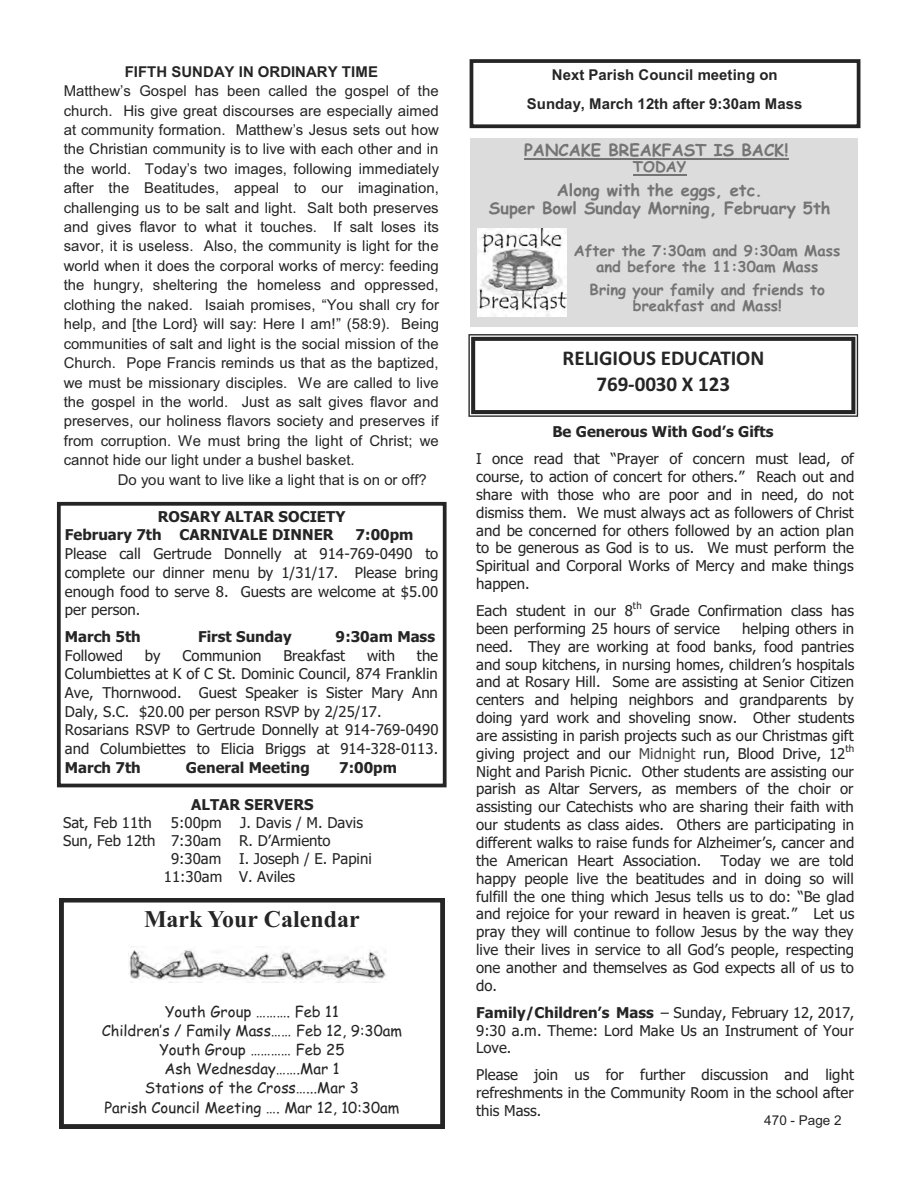
<style>
.page{position:relative;width:918px;height:1188px;background:#fff}
.page>*{position:absolute;margin:0;border:0;box-sizing:border-box;transform-origin:0 0}
.t1{font:700 24px "Times New Roman";color:#252525}
.t2{font:700 21.15px "Calibri";color:#252525}
.t3{font:700 21px "Calibri";color:#252525}
.t4{font:700 16.5px/17.7px "Comic Sans MS";color:#747474;text-align:center}
.t5{font:15px/17.9px "Tahoma";color:#252525;text-align:justify}
.t6{font:15px/19.5px "Arial";color:#252525;text-align:justify}
.t7{font:15px/19.2px "Comic Sans MS";color:#252525;text-align:center}
.t8{font:700 15px/18.8px "Tahoma";color:#252525}
.t9{font:700 15px/16.2px "Comic Sans MS";color:#747474;text-align:center}
.t10{font:700 15px/28.5px "Arial";color:#252525;text-align:center}
.t11{font:13.5px "Arial";letter-spacing:.005em;color:#252525}
.s1{color:#4a4a4a}
.s2{font-weight:700}
</style>
<div class="page">
<svg style="left:59px;top:898px;width:386px;height:231px"></svg>
<svg style="left:468px;top:334px;width:390px;height:83px"></svg>
<img style="left:129px;top:946px;width:257px;height:36px">
<div style="left:57px;top:502px;width:390px;height:285px;border:4px solid #252525"></div>
<div style="left:471px;top:138px;width:387px;height:188px;background:#dcdcdc"></div>
<hr style="left:524px;top:158px;width:264px;height:1px;background:#747474">
<hr style="left:633px;top:174px;width:54px;height:1px;background:#747474">
<img style="left:477px;top:228px;width:89px;height:89px">
<div style="left:470px;top:59px;width:390px;height:69px;border:4px solid #252525"></div>
<p class="t10" style="left:125px;top:59px;width:255px">FIFTH SUNDAY IN ORDINARY TIME</p>
<p class="t6" style="left:64px;top:83px;width:377px">Matthew’s Gospel has been called the gospel of the church. His give great discourses are especially aimed at community formation. Matthew’s Jesus sets out how the Christian community is to live with each other and in the world. Today’s two images, following immediately after the Beatitudes, appeal to our imagination, challenging us to be salt and light. Salt both preserves and gives flavor to what it touches. If salt loses its savor, it is useless. Also, the community is light for the world when it does the corporal works of mercy: feeding the hungry, sheltering the homeless and oppressed, clothing the naked. Isaiah promises, “You shall cry for help, and [the Lord} will say: Here I am!” (58:9). Being communities of salt and light is the social mission of the Church. Pope Francis reminds us that as the baptized, we must be missionary disciples. We are called to live the gospel in the world. Just as salt gives flavor and preserves, our holiness flavors society and preserves if from corruption. We must bring the light of Christ; we cannot hide our light under a bushel basket.</p>
<p class="t6" style="left:118px;top:471px;width:311px">Do you want to live like a light that is on or off?</p>
<p class="t8" style="left:65px;top:508px;width:282px;text-indent:93px">ROSARY ALTAR SOCIETY<br>February 7th CARNIVALE DINNER</p>
<p class="t8" style="left:356px;top:527px;width:59px">7:00pm</p>
<p class="t5" style="left:65px;top:546px;width:375px;line-height:18.8px">Please call Gertrude Donnelly at 914-769-0490 to complete our dinner menu by 1/31/17. Please bring enough food to serve 8. Guests are welcome at $5.00 per person.</p>
<p class="t8" style="left:65px;top:628px;width:77px">March 5th</p>
<p class="t8" style="left:198px;top:628px;width:95px">First Sunday</p>
<p class="t8" style="left:336px;top:628px;width:101px">9:30am Mass</p>
<p class="t5" style="left:65px;top:647px;width:60px">Followed</p>
<p class="t5" style="left:145px;top:647px;width:17px">by</p>
<p class="t5" style="left:183px;top:647px;width:81px">Communion</p>
<p class="t5" style="left:283px;top:647px;width:63px">Breakfast</p>
<p class="t5" style="left:367px;top:647px;width:30px">with</p>
<p class="t5" style="left:65px;top:647px;width:375px;line-height:18.8px;text-align:left;text-indent:352px">the Columbiettes at K of C St. Dominic Council, 874 Franklin Ave, Thornwood. Guest Speaker is Sister Mary Ann Daly, S.C. $20.00 per person RSVP by 2/25/17.<br>Rosarians RSVP to Gertrude Donnelly at 914-769-0490 and Columbiettes to Elicia Briggs at 914-328-0113.</p>
<p class="t8" style="left:65px;top:759px;width:77px">March 7th</p>
<p class="t8" style="left:186px;top:759px;width:125px">General Meeting</p>
<p class="t8" style="left:339px;top:759px;width:59px">7:00pm</p>
<p class="t8" style="left:191px;top:797px;width:124px">ALTAR SERVERS</p>
<p class="t5" style="left:63px;top:815px;width:90px">Sat, Feb 11th</p>
<p class="t5" style="left:171px;top:815px;width:52px">5:00pm</p>
<p class="t5" style="left:240px;top:815px;width:124px">J. Davis / M. Davis</p>
<p class="t5" style="left:63px;top:833px;width:269px">Sun, Feb 12th 7:30am R. D’Armiento</p>
<p class="t5" style="left:171px;top:851px;width:202px">9:30am I. Joseph / E. Papini</p>
<p class="t5" style="left:164px;top:869px;width:133px">11:30am V. Aviles</p>
<h1 class="t1" style="left:144px;top:904px;width:217px">Mark Your Calendar</h1>
<p class="t7" style="left:102px;top:1003px;width:302px">Youth Group ………. Feb 11<br>Children’s / Family Mass…… Feb 12, 9:30am<br>Youth Group ………… Feb 25<br>Ash Wednesday…….Mar 1<br>Stations of the Cross…...Mar 3<br>Parish Council Meeting …. Mar 12, 10:30am</p>
<p class="t10" style="left:527px;top:62px;width:277px">Next Parish Council meeting on<br>Sunday, March 12th after 9:30am Mass</p>
<p class="t4" style="left:524px;top:143px;width:266px">PANCAKE BREAKFAST IS BACK!</p>
<p class="t9" style="left:633px;top:160px;width:55px">TODAY</p>
<p class="t4" style="left:489px;top:183px;width:343px">Along with the eggs, etc.<br>Super Bowl Sunday Morning, February 5th</p>
<p class="t9" style="left:574px;top:244px;width:268px">After the 7:30am and 9:30am Mass and before the 11:30am Mass</p>
<p class="t9" style="left:590px;top:283px;width:237px">Bring your family and friends to breakfast and Mass!</p>
<h2 class="t2" style="left:563px;top:346px;width:203px">RELIGIOUS EDUCATION</h2>
<h3 class="t3" style="left:596px;top:372px;width:135px">769-0030 X 123</h3>
<p class="t8" style="left:552px;top:424px;width:223px">Be Generous With God’s Gifts</p>
<p class="t5" style="left:476px;top:451px;width:380px">I once read that “Prayer of concern must lead, of course, to action of concert for others.” Reach out and share with those who are poor and in need, do not dismiss them. We must always act as followers of Christ and be concerned for others followed by an action plan to be generous as God is to us. We must perform the Spiritual and Corporal Works of Mercy and make things happen.</p>
<p class="t5" style="left:476px;top:603px;width:379px">Each student in our 8<sup>th</sup> Grade Confirmation class has been performing 25 hours of service</p>
<p class="t5" style="left:476px;top:621px;width:380px;text-indent:266px">helping others in need. They are working at food banks, food pantries and soup kitchens, in nursing homes, children’s hospitals and at Rosary Hill. Some are assisting at Senior Citizen centers and helping neighbors and grandparents by doing yard work and shoveling snow. Other students are assisting in parish projects such as our Christmas gift giving project and our <span class="s1">Midnight</span> run, Blood Drive, 12<sup>th </sup>Night and Parish Picnic. Other students are assisting our parish as Altar Servers, as members of the choir or assisting our Catechists who are sharing their faith with our students as class aides. Others are participating in different walks to raise funds for Alzheimer’s, cancer and the American Heart Association.</p>
<p class="t5" style="left:476px;top:853px;width:380px;text-indent:244px">Today we are told happy people live the beatitudes and in doing so will fulfill the one thing which Jesus tells us to do: “Be glad and rejoice for your reward in heaven is great.” Let us pray they will continue to follow Jesus by the way they live their lives in service to all God’s people, respecting one another and themselves as God expects all of us to do.</p>
<p class="t5" style="left:476px;top:1005px;width:380px"><span class="s2">Family/Children’s Mass</span> – Sunday, February 12, 2017, 9:30 a.m. Theme: Lord Make Us an Instrument of Your Love.</p>
<p class="t5" style="left:476px;top:1067px;width:379px">Please join us for further discussion and light refreshments in the Community Room in the school after this Mass.</p>
<p class="t11" style="left:764px;top:1115px;width:79px">470 - Page 2</p>
</div>
